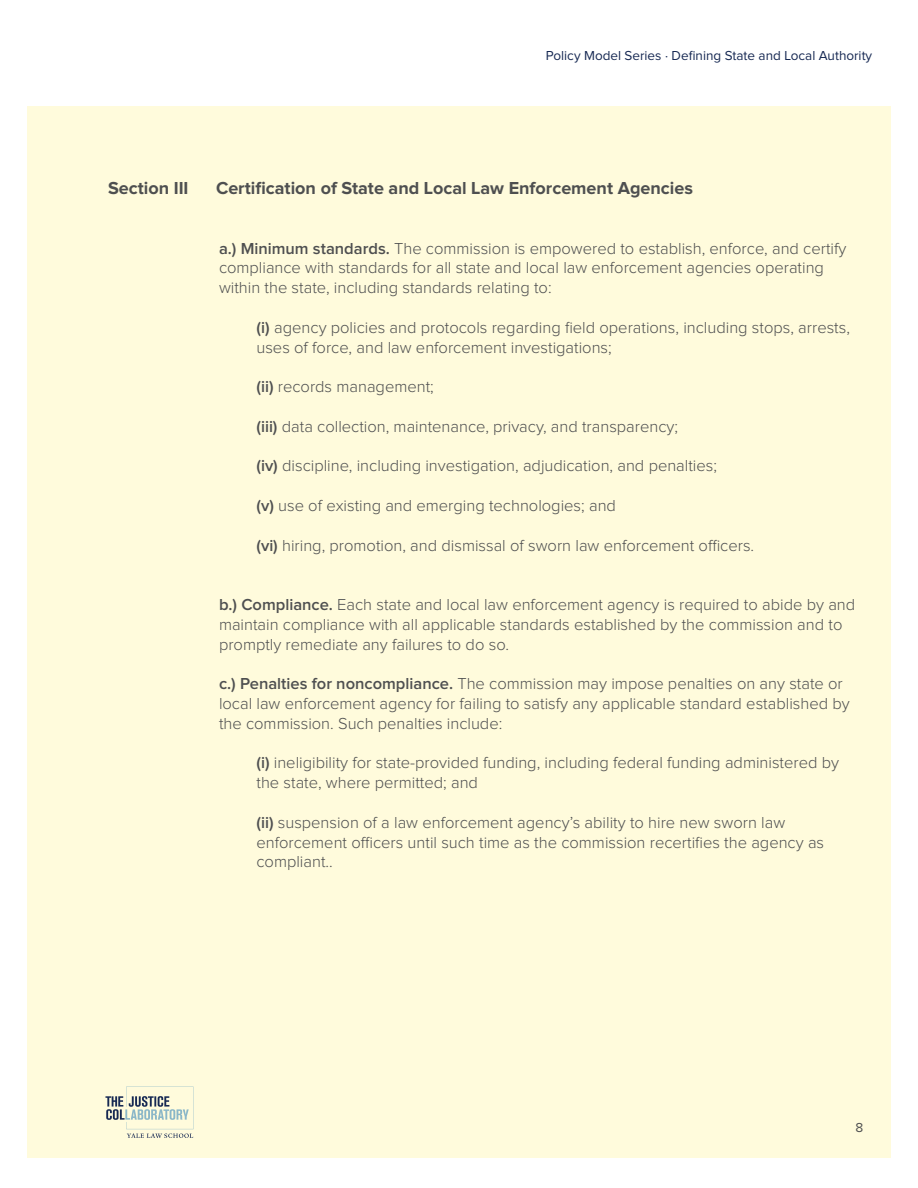
<style>
.page{position:relative;width:918px;height:1188px;background:#fff}
.page>*{position:absolute;margin:0;border:0;box-sizing:border-box;transform-origin:0 0}
.t1{font:700 18px "Proxima Nova";color:#4e4f50}
.t2{font:300 16.5px/19.8px "Proxima Nova";color:#4e4f50}
.t3{font:13.5px "Proxima Nova";color:#172953}
.t4{font:13.5px "Proxima Nova";color:#4e4f50}
.s1{font-weight:600}
</style>
<div class="page">
<div style="left:27px;top:106px;width:864px;height:1052px;background:#fffbdc"></div>
<svg style="left:105px;top:1087px;width:88px;height:51px"></svg>
<p class="t3" style="left:546px;top:49px;width:328px">Policy Model Series · Defining State and Local Authority</p>
<p class="t1" style="left:108px;top:180px;width:82px">Section III</p>
<p class="t1" style="left:216px;top:180px;width:479px">Certification of State and Local Law Enforcement Agencies</p>
<p class="t2" style="left:219px;top:239px;width:629px"><span class="s1">a.) Minimum standards.</span> The commission is empowered to establish, enforce, and certify compliance with standards for all state and local law enforcement agencies operating within the state, including standards relating to:</p>
<p class="t2" style="left:256px;top:318px;width:595px"><span class="s1">(i)</span> agency policies and protocols regarding field operations, including stops, arrests, uses of force, and law enforcement investigations;</p>
<p class="t2" style="left:256px;top:377px;width:179px"><span class="s1">(ii)</span> records management;</p>
<p class="t2" style="left:256px;top:417px;width:423px"><span class="s1">(iii)</span> data collection, maintenance, privacy, and transparency;</p>
<p class="t2" style="left:256px;top:457px;width:462px"><span class="s1">(iv)</span> discipline, including investigation, adjudication, and penalties;</p>
<p class="t2" style="left:256px;top:496px;width:361px"><span class="s1">(v)</span> use of existing and emerging technologies; and</p>
<p class="t2" style="left:256px;top:536px;width:499px"><span class="s1">(vi)</span> hiring, promotion, and dismissal of sworn law enforcement officers.</p>
<p class="t2" style="left:219px;top:595px;width:638px"><span class="s1">b.) Compliance.</span> Each state and local law enforcement agency is required to abide by and maintain compliance with all applicable standards established by the commission and to promptly remediate any failures to do so.</p>
<p class="t2" style="left:219px;top:674px;width:632px"><span class="s1">c.) Penalties for noncompliance.</span> The commission may impose penalties on any state or local law enforcement agency for failing to satisfy any applicable standard established by the commission. Such penalties include:</p>
<p class="t2" style="left:256px;top:754px;width:584px"><span class="s1">(i)</span> ineligibility for state-provided funding, including federal funding administered by the state, where permitted; and</p>
<p class="t2" style="left:256px;top:813px;width:569px"><span class="s1">(ii)</span> suspension of a law enforcement agency’s ability to hire new sworn law enforcement officers until such time as the commission recertifies the agency as compliant..</p>
<p class="t4" style="left:855px;top:1121px;width:9px">8</p>
</div>
